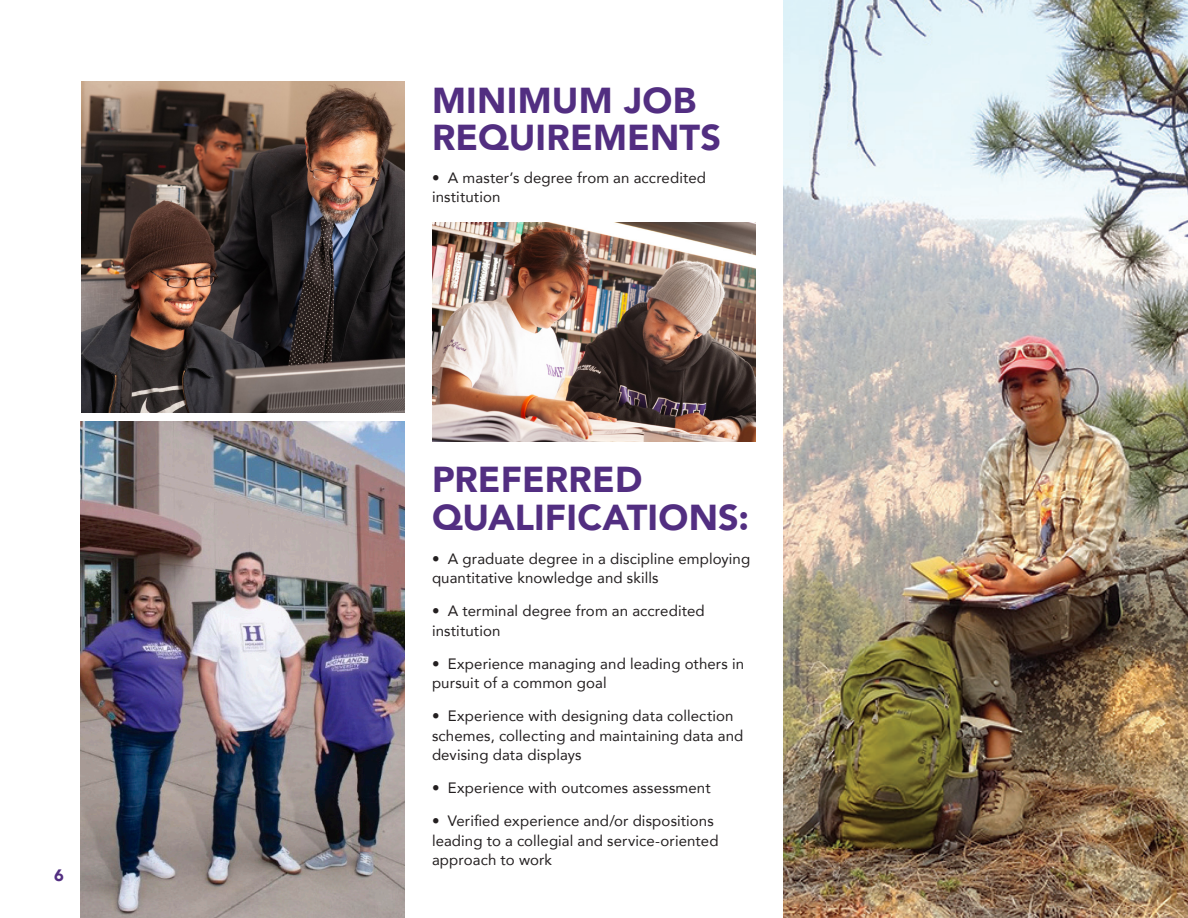
<style>
.page{position:relative;width:1188px;height:918px;background:#fff}
.page>*{position:absolute;margin:0;border:0;box-sizing:border-box;transform-origin:0 0}
.Heading{font:900 36px/37.5px "Avenir";letter-spacing:.005em;color:#522e81}
.t1{font:900 16.5px "Avenir";color:#522e81}
.Text{font:15px/19.5px "Avenir";letter-spacing:.005em;color:#231f20}
</style>
<div class="page">
<img style="left:783px;top:0;width:405px;height:918px">
<img style="left:81px;top:421px;width:324px;height:497px">
<img style="left:81px;top:81px;width:324px;height:332px">
<img style="left:432px;top:222px;width:324px;height:220px">
<p class="t1" style="left:54px;top:861px;width:11px">6</p>
<p class="Heading" style="left:432px;top:80px;width:291px">MINIMUM JOB<br>REQUIREMENTS</p>
<p class="Text" style="left:432px;top:167px;width:276px">• A master’s degree from an accredited institution</p>
<p class="Heading" style="left:432px;top:460px;width:319px">PREFERRED<br>QUALIFICATIONS:</p>
<p class="Text" style="left:432px;top:549px;width:320px">• A graduate degree in a discipline employing quantitative knowledge and skills</p>
<p class="Text" style="left:432px;top:601px;width:274px">• A terminal degree from an accredited institution</p>
<p class="Text" style="left:432px;top:654px;width:314px">• Experience managing and leading others in pursuit of a common goal</p>
<p class="Text" style="left:432px;top:706px;width:313px">• Experience with designing data collection schemes, collecting and maintaining data and devising data displays</p>
<p class="Text" style="left:432px;top:778px;width:280px">• Experience with outcomes assessment</p>
<p class="Text" style="left:432px;top:811px;width:288px">• Verified experience and/or dispositions leading to a collegial and service-oriented approach to work</p>
</div>
